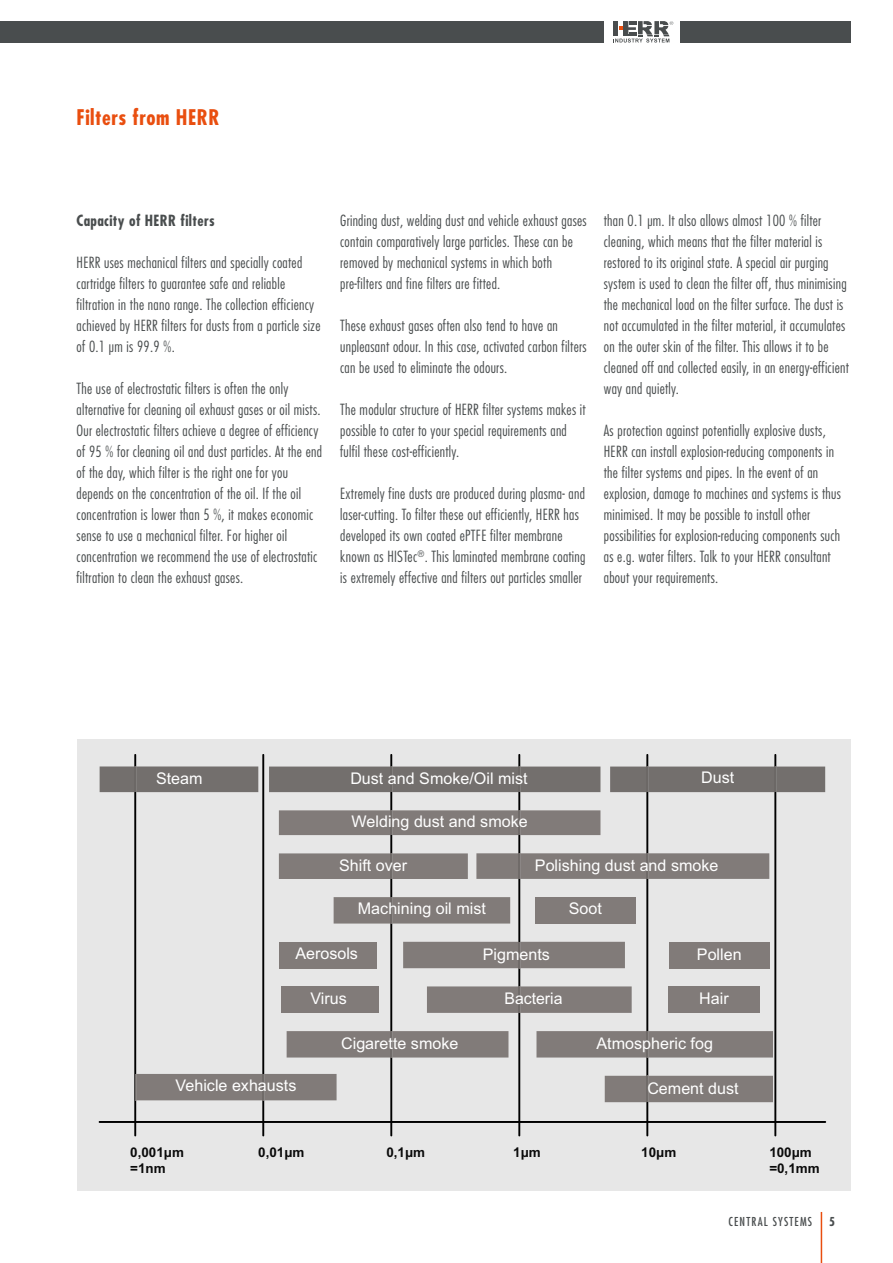
<style>
.page{position:relative;width:893px;height:1263px;background:#fff}
.page>*{position:absolute;margin:0;border:0;box-sizing:border-box;transform-origin:0 0}
.t1{font:700 condensed 21px "Futura";letter-spacing:.025em;color:#e94e0f}
.t2{font:16.05px "Arial";color:#fff}
.t3{font:300 condensed 15px/21px "Futura";letter-spacing:.02em;color:#494d4e}
.t4{font:700 condensed 15px "Futura";letter-spacing:.025em;color:#494d4e}
.t5{font:700 13.35px/16px "Arial";color:#0a0a0a}
.t6{font:condensed 12px "Futura";letter-spacing:.1em;color:#494d4e}
.t7{font:700 condensed 12px "Futura";color:#494d4e}
</style>
<div class="page">
<div style="left:0;top:21px;width:604px;height:22px;background:#494d4e"></div>
<svg style="left:613px;top:21px;width:60px;height:22px"></svg>
<div style="left:680px;top:21px;width:170px;height:22px;background:#494d4e"></div>
<hr style="left:821px;top:1212px;width:1px;height:51px;background:#e94e0f">
<div style="left:77px;top:739px;width:773px;height:452px;background:#e7e7e7"></div>
<hr style="left:134px;top:754px;width:2px;height:382px;background:#000">
<hr style="left:99px;top:1121px;width:727px;height:2px;background:#000">
<hr style="left:262px;top:754px;width:2px;height:382px;background:#000">
<hr style="left:390px;top:754px;width:2px;height:382px;background:#000">
<hr style="left:518px;top:754px;width:2px;height:382px;background:#000">
<hr style="left:646px;top:754px;width:2px;height:382px;background:#000">
<hr style="left:774px;top:754px;width:2px;height:382px;background:#000">
<div style="left:100px;top:766px;width:158px;height:26px;background:#736f6d"></div>
<hr style="left:134px;top:766px;width:2px;height:26px;background:#6c6866">
<div style="left:269px;top:766px;width:331px;height:26px;background:#736f6d"></div>
<hr style="left:390px;top:766px;width:2px;height:26px;background:#6c6866">
<hr style="left:518px;top:766px;width:2px;height:26px;background:#6c6866">
<div style="left:610px;top:766px;width:215px;height:26px;background:#736f6d"></div>
<hr style="left:646px;top:766px;width:2px;height:26px;background:#6c6866">
<hr style="left:774px;top:766px;width:2px;height:26px;background:#6c6866">
<div style="left:279px;top:810px;width:321px;height:25px;background:#817b79"></div>
<hr style="left:390px;top:810px;width:2px;height:25px;background:#706b69">
<hr style="left:518px;top:810px;width:2px;height:25px;background:#706b69">
<div style="left:279px;top:853px;width:189px;height:26px;background:#817b79"></div>
<hr style="left:390px;top:853px;width:2px;height:26px;background:#706b69">
<svg style="left:476px;top:853px;width:293px;height:26px;background:#827c7b"></svg>
<hr style="left:518px;top:853px;width:2px;height:26px;background:#706b69">
<hr style="left:646px;top:853px;width:2px;height:26px;background:#706b69">
<div style="left:334px;top:897px;width:176px;height:26px;background:#817b79"></div>
<hr style="left:390px;top:897px;width:2px;height:26px;background:#706b69">
<div style="left:535px;top:897px;width:101px;height:26px;background:#817b79"></div>
<div style="left:279px;top:942px;width:97px;height:26px;background:#817b79"></div>
<div style="left:282px;top:986px;width:97px;height:27px;background:#817b79"></div>
<div style="left:403px;top:942px;width:222px;height:26px;background:#817b79"></div>
<hr style="left:518px;top:942px;width:2px;height:26px;background:#706b69">
<svg style="left:427px;top:986px;width:205px;height:27px;background:#837d7b"></svg>
<hr style="left:518px;top:986px;width:2px;height:27px;background:#706b69">
<div style="left:669px;top:942px;width:100px;height:26px;background:#817b79"></div>
<div style="left:668px;top:986px;width:92px;height:27px;background:#817b79"></div>
<div style="left:287px;top:1031px;width:221px;height:26px;background:#817b79"></div>
<hr style="left:390px;top:1031px;width:2px;height:26px;background:#706b69">
<div style="left:536px;top:1031px;width:237px;height:26px;background:#817b79"></div>
<hr style="left:646px;top:1031px;width:2px;height:26px;background:#706b69">
<div style="left:605px;top:1076px;width:168px;height:26px;background:#817b79"></div>
<hr style="left:646px;top:1076px;width:2px;height:26px;background:#706b69">
<div style="left:136px;top:1074px;width:201px;height:26px;background:#817b79"></div>
<hr style="left:262px;top:1074px;width:2px;height:26px;background:#706b69">
<h1 class="t1" style="left:77px;top:103px;width:145px">Filters from HERR</h1>
<p class="t4" style="left:77px;top:211px;width:140px">Capacity of HERR filters</p>
<p class="t3" style="left:77px;top:251px;width:246px">HERR uses mechanical filters and specially coated cartridge filters to guarantee safe and reliable filtration in the nano range. The collection efficiency achieved by HERR filters for dusts from a particle size of 0.1 µm is 99.9 %.</p>
<p class="t3" style="left:77px;top:377px;width:247px">The use of electrostatic filters is often the only alternative for cleaning oil exhaust gases or oil mists.<br>Our electrostatic filters achieve a degree of efficiency of 95 % for cleaning oil and dust particles. At the end of the day, which filter is the right one for you depends on the concentration of the oil. If the oil concentration is lower than 5 %, it makes economic sense to use a mechanical filter. For higher oil concentration we recommend the use of electrostatic filtration to clean the exhaust gases.</p>
<p class="t3" style="left:340px;top:209px;width:248px">Grinding dust, welding dust and vehicle exhaust gases contain comparatively large particles. These can be removed by mechanical systems in which both pre-filters and fine filters are fitted.</p>
<p class="t3" style="left:340px;top:314px;width:248px">These exhaust gases often also tend to have an unpleasant odour. In this case, activated carbon filters can be used to eliminate the odours.</p>
<p class="t3" style="left:340px;top:398px;width:247px">The modular structure of HERR filter systems makes it possible to cater to your special requirements and fulfil these cost-efficiently.</p>
<p class="t3" style="left:340px;top:482px;width:247px">Extremely fine dusts are produced during plasma- and laser-cutting. To filter these out efficiently, HERR has developed its own coated ePTFE filter membrane known as HISTec<sup>®</sup>. This laminated membrane coating is extremely effective and filters out particles smaller</p>
<p class="t3" style="left:604px;top:209px;width:247px">than 0.1 µm. It also allows almost 100 % filter cleaning, which means that the filter material is restored to its original state. A special air purging system is used to clean the filter off, thus minimising the mechanical load on the filter surface. The dust is not accumulated in the filter material, it accumulates on the outer skin of the filter. This allows it to be cleaned off and collected easily, in an energy-efficient way and quietly.</p>
<p class="t3" style="left:604px;top:419px;width:239px">As protection against potentially explosive dusts, HERR can install explosion-reducing components in the filter systems and pipes. In the event of an explosion, damage to machines and systems is thus minimised. It may be possible to install other possibilities for explosion-reducing components such as e.g. water filters. Talk to your HERR consultant about your requirements.</p>
<p class="t2" style="left:156px;top:768px;width:48px">Steam</p>
<p class="t2" style="left:350px;top:768px;width:179px">Dust and Smoke/Oil mist</p>
<p class="t2" style="left:701px;top:767px;width:35px">Dust</p>
<p class="t2" style="left:352px;top:811px;width:178px">Welding dust and smoke</p>
<p class="t2" style="left:339px;top:854px;width:70px">Shift over</p>
<p class="t2" style="left:535px;top:854px;width:185px">Polishing dust and smoke</p>
<p class="t2" style="left:358px;top:898px;width:129px">Machining oil mist</p>
<p class="t2" style="left:569px;top:898px;width:35px">Soot</p>
<p class="t2" style="left:295px;top:943px;width:64px">Aerosols</p>
<p class="t2" style="left:483px;top:943px;width:69px">Pigments</p>
<p class="t2" style="left:697px;top:943px;width:46px">Pollen</p>
<p class="t2" style="left:310px;top:988px;width:38px">Virus</p>
<p class="t2" style="left:504px;top:988px;width:60px">Bacteria</p>
<p class="t2" style="left:699px;top:988px;width:31px">Hair</p>
<p class="t2" style="left:341px;top:1033px;width:119px">Cigarette smoke</p>
<p class="t2" style="left:597px;top:1033px;width:118px">Atmospheric fog</p>
<p class="t2" style="left:176px;top:1075px;width:122px">Vehicle exhausts</p>
<p class="t2" style="left:647px;top:1077px;width:93px">Cement dust</p>
<p class="t5" style="left:130px;top:1145px;width:55px">0,001μm =1nm</p>
<p class="t5" style="left:258px;top:1145px;width:48px">0,01μm</p>
<p class="t5" style="left:386px;top:1145px;width:40px">0,1μm</p>
<p class="t5" style="left:513px;top:1145px;width:29px">1μm</p>
<p class="t5" style="left:641px;top:1145px;width:37px">10μm</p>
<p class="t5" style="left:769px;top:1145px;width:52px">100μm =0,1mm</p>
<p class="t6" style="left:729px;top:1214px;width:85px">CENTRAL SYSTEMS</p>
<p class="t7" style="left:829px;top:1213px;width:7px">5</p>
</div>
